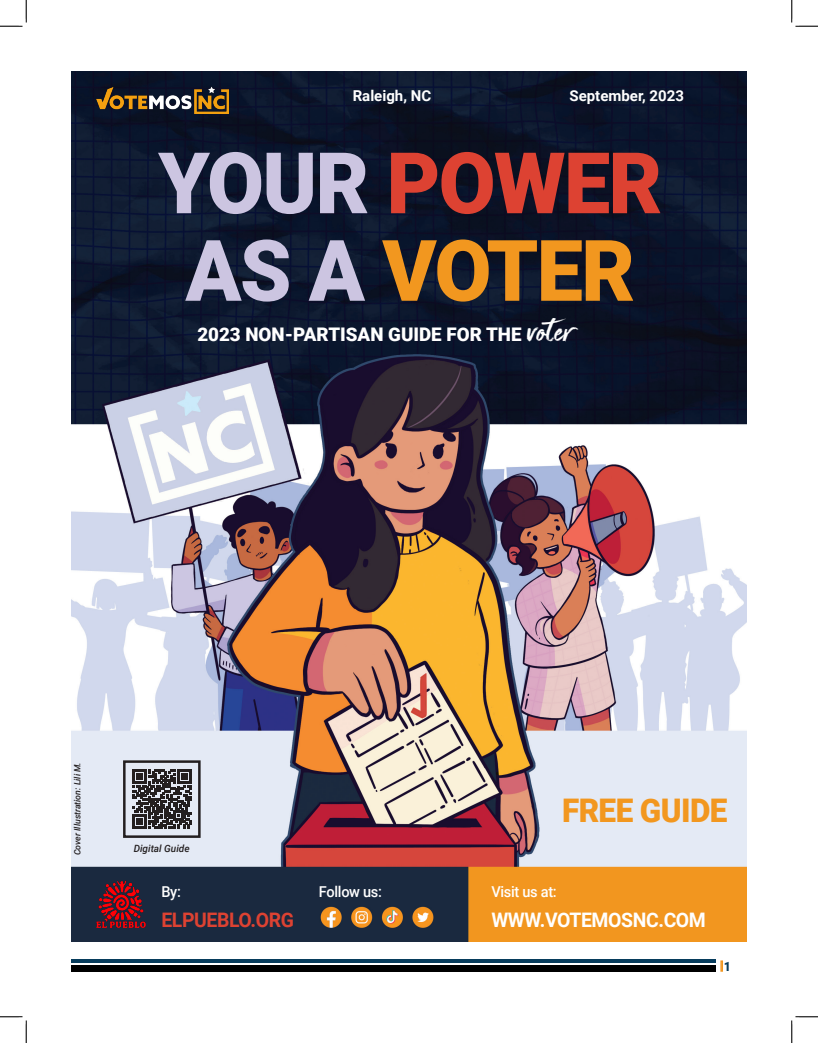
<style>
.page{position:relative;width:818px;height:1043px;background:#fff}
.page>*{position:absolute;margin:0;border:0;box-sizing:border-box;transform-origin:0 0}
.t1{font:900 85px "Roboto";letter-spacing:-.02em;color:#dd4232}
.t2{font:900 85px "Roboto";letter-spacing:-.02em;color:#f2971f}
.t3{font:900 32.5px "Roboto";letter-spacing:-.02em;color:#f2971f}
.t4{font:700 20px "Roboto";letter-spacing:-.02em;color:#fff}
.t5{font:700 20px "Roboto";letter-spacing:-.02em;color:#dd4232}
.t6{font:900 18.75px "Roboto";color:#fff}
.t7{font:700 15px "Roboto";color:#fff}
.t8{font:500 15px "Roboto";letter-spacing:-.02em;color:#fff}
.t9{font:700 12.5px "Azo Sans";color:#073c5c}
.t10{font:italic 500 10px "Roboto";color:#231f20}
.t11{font:italic 500 8.75px "Roboto";color:#231f20}
.s1{color:#ccc5e1}
.s2{font-family:"Shutter";font-weight:400;font-size:41.25px}
</style>
<div class="page">
<svg style="left:720px;top:960px;width:3px;height:11px"></svg>
<div style="left:71px;top:965px;width:645px;height:6px;background:#000"></div>
<hr style="left:71px;top:959px;width:645px;height:4px;background:#073c5c">
<img style="left:71px;top:71px;width:675px;height:870px">
<img style="left:90px;top:872px;width:61px;height:61px">
<img style="left:94px;top:86px;width:135px;height:28px">
<svg style="left:132px;top:769px;width:59px;height:59px;background:#555457"></svg>
<div style="left:123px;top:760px;width:77px;height:78px;border:2px solid #231f20"></div>
<svg style="left:0;top:0;width:27px;height:27px"></svg>
<svg style="left:0;top:1016px;width:27px;height:26px"></svg>
<svg style="left:791px;top:0;width:27px;height:27px"></svg>
<svg style="left:791px;top:1016px;width:27px;height:26px"></svg>
<p class="t7" style="left:352px;top:85px;width:80px">Raleigh, NC</p>
<p class="t7" style="left:569px;top:85px;width:116px">September, 2023</p>
<p class="t1" style="left:158px;top:123px;width:505px"><span class="s1">YOUR</span> POWER</p>
<p class="t2" style="left:185px;top:211px;width:451px"><span class="s1">AS A</span> VOTER</p>
<p class="t6" style="left:197px;top:321px;width:380px">2023 NON-PARTISAN GUIDE FOR THE <span class="s2">voter</span></p>
<p class="t11" style="left:71px;top:855px;width:95px;rotate:-90deg">Cover Illustration: Lili M.</p>
<p class="t10" style="left:134px;top:841px;width:57px">Digital Guide</p>
<p class="t3" style="left:562px;top:787px;width:167px">FREE GUIDE</p>
<p class="t8" style="left:161px;top:880px;width:21px">By:</p>
<p class="t8" style="left:319px;top:880px;width:65px">Follow us:</p>
<p class="t8" style="left:491px;top:880px;width:67px">Visit us at:</p>
<p class="t5" style="left:161px;top:905px;width:134px">ELPUEBLO.ORG</p>
<p class="t4" style="left:491px;top:905px;width:216px">WWW.VOTEMOSNC.COM</p>
<p class="t9" style="left:724px;top:958px;width:8px">1</p>
</div>
